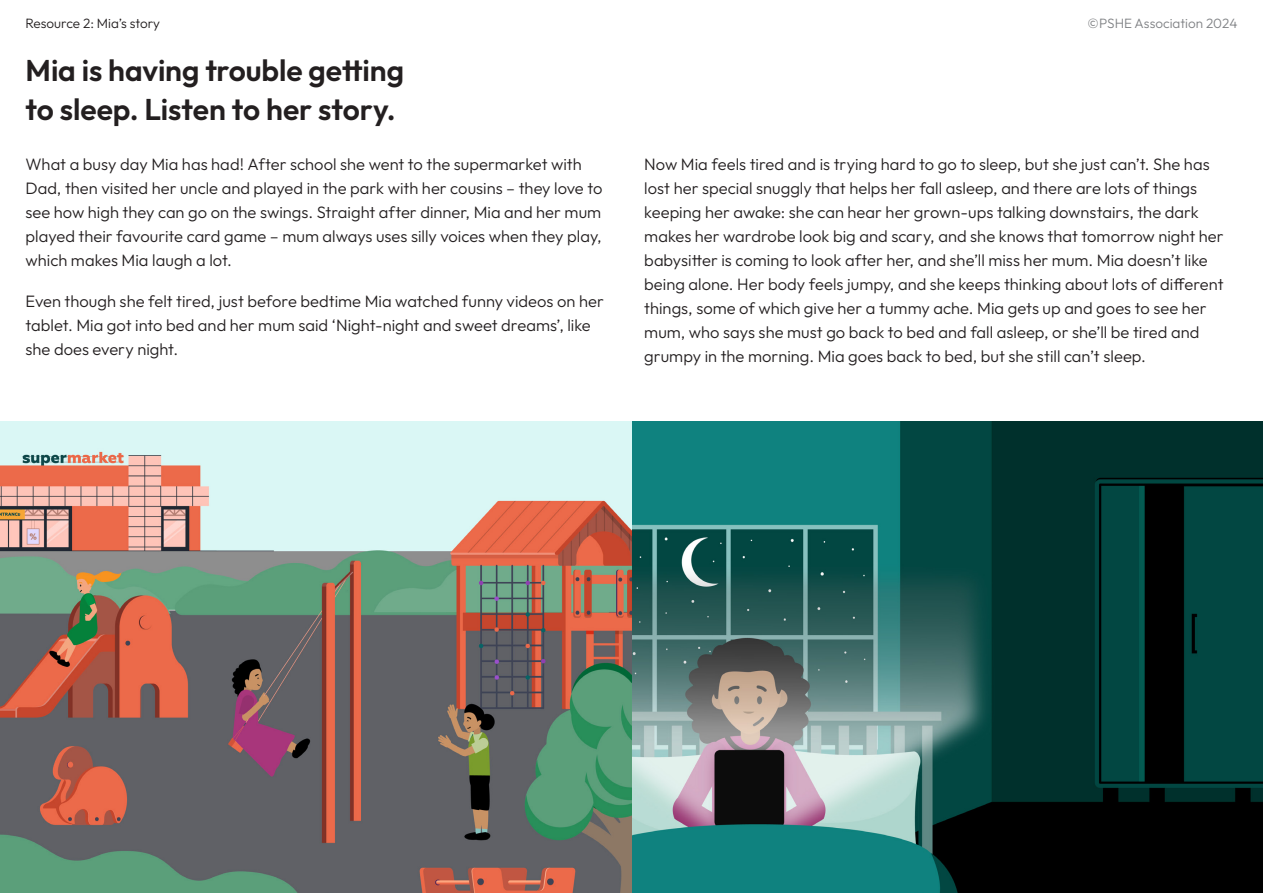
<style>
.page{position:relative;width:1263px;height:893px;background:#fff}
.page>*{position:absolute;margin:0;border:0;box-sizing:border-box;transform-origin:0 0}
.t1{font:600 30px/39px "Outfit";color:#231f20}
.P2{font:300 16.5px/24px "Outfit";color:#231f20}
.t2{font:300 13.5px "Outfit";color:#231f20}
.t3{font:300 13.5px "Outfit";color:#808285}
</style>
<div class="page">
<img style="left:632px;top:422px;width:631px;height:471px">
<img style="left:0;top:422px;width:632px;height:471px">
<p class="t2" style="left:26px;top:16px;width:136px">Resource 2: Mia’s story</p>
<p class="t3" style="left:1088px;top:16px;width:151px">©PSHE Association 2024</p>
<h1 class="t1" style="left:26px;top:51px;width:380px">Mia is having trouble getting to sleep. Listen to her story.</h1>
<p class="P2" style="left:26px;top:152px;width:578px">What a busy day Mia has had! After school she went to the supermarket with Dad, then visited her uncle and played in the park with her cousins – they love to see how high they can go on the swings. Straight after dinner, Mia and her mum played their favourite card game – mum always uses silly voices when they play, which makes Mia laugh a lot.</p>
<p class="P2" style="left:26px;top:289px;width:580px">Even though she felt tired, just before bedtime Mia watched funny videos on her tablet. Mia got into bed and her mum said ‘Night-night and sweet dreams’, like she does every night.</p>
<p class="P2" style="left:644px;top:152px;width:581px">Now Mia feels tired and is trying hard to go to sleep, but she just can’t. She has lost her special snuggly that helps her fall asleep, and there are lots of things keeping her awake: she can hear her grown-ups talking downstairs, the dark makes her wardrobe look big and scary, and she knows that tomorrow night her babysitter is coming to look after her, and she’ll miss her mum. Mia doesn’t like being alone. Her body feels jumpy, and she keeps thinking about lots of different things, some of which give her a tummy ache. Mia gets up and goes to see her mum, who says she must go back to bed and fall asleep, or she’ll be tired and grumpy in the morning. Mia goes back to bed, but she still can’t sleep.</p>
</div>
